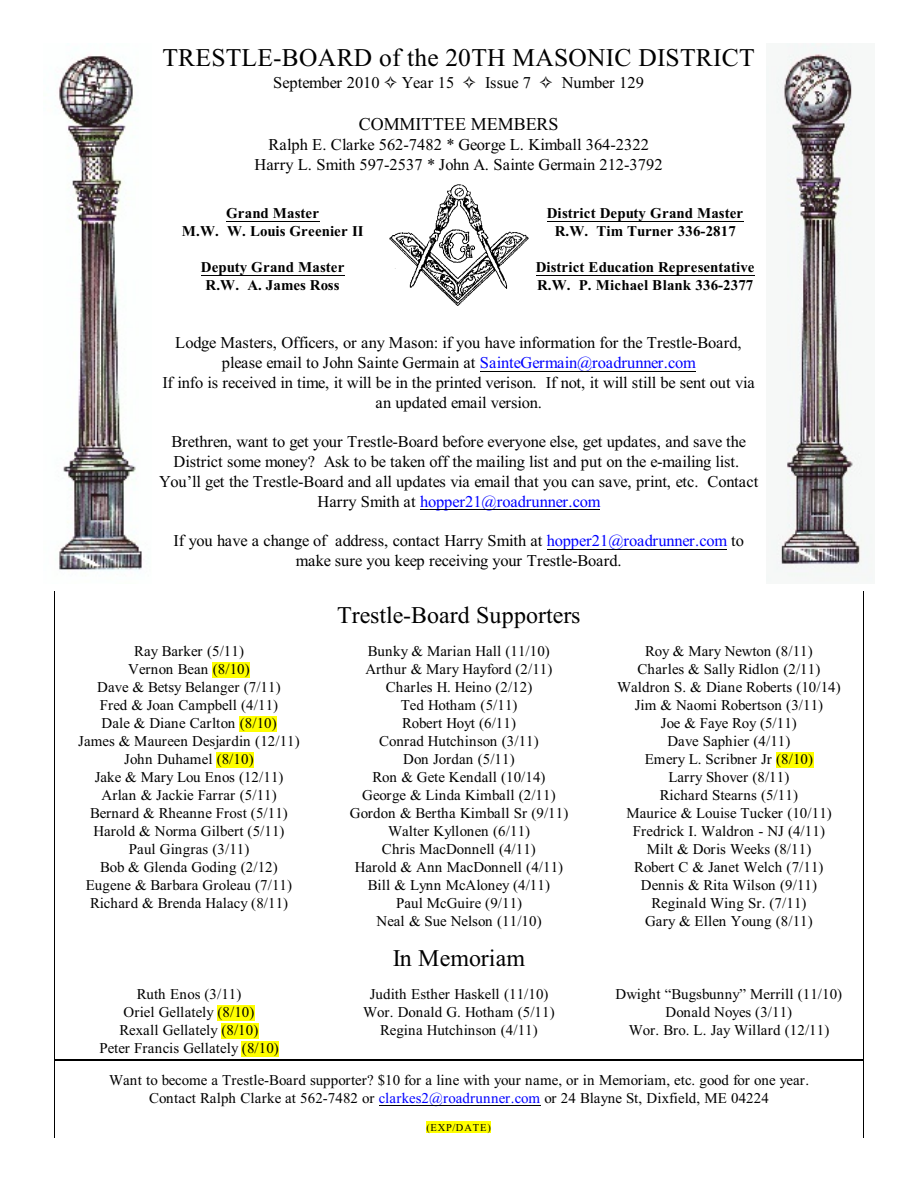
<style>
.page{position:relative;width:918px;height:1188px;background:#fff}
.page>*{position:absolute;margin:0;border:0;box-sizing:border-box;transform-origin:0 0}
.t1{font:25.5px "Times New Roman";letter-spacing:.015em;color:#000}
.t2{font:24px "Times New Roman";color:#000}
.t3{font:18px "Times New Roman";letter-spacing:-.005em;color:#000}
.t4{font:16.5px/19.8px "Times New Roman";letter-spacing:-.01em;color:#000;text-align:center}
.t5{font:15px/18px "Times New Roman";letter-spacing:.005em;color:#000;text-align:center}
.t6{font:700 15px/18px "Times New Roman";letter-spacing:.005em;color:#000;text-align:center}
.t7{font:10.5px "Times New Roman";letter-spacing:.085em;color:#000}
.s1{color:#00f}
</style>
<div class="page">
<hr style="left:54px;top:1060px;width:270px;height:1px;background:#000">
<hr style="left:324px;top:1060px;width:270px;height:1px;background:#000">
<hr style="left:594px;top:1060px;width:270px;height:1px;background:#000">
<hr style="left:480px;top:371px;width:216px;height:1px;background:#000">
<hr style="left:420px;top:509px;width:180px;height:1px;background:#000">
<hr style="left:547px;top:549px;width:180px;height:1px;background:#000">
<div style="left:213px;top:662px;width:37px;height:15px;background:#ff0"></div>
<div style="left:240px;top:716px;width:37px;height:15px;background:#ff0"></div>
<div style="left:217px;top:752px;width:37px;height:15px;background:#ff0"></div>
<div style="left:776px;top:752px;width:37px;height:15px;background:#ff0"></div>
<div style="left:217px;top:1005px;width:38px;height:15px;background:#ff0"></div>
<div style="left:221px;top:1023px;width:37px;height:15px;background:#ff0"></div>
<div style="left:242px;top:1041px;width:37px;height:15px;background:#ff0"></div>
<hr style="left:379px;top:1105px;width:161px;height:1px;background:#000">
<div style="left:427px;top:1121px;width:64px;height:12px;background:#ff0"></div>
<img style="left:59px;top:55px;width:83px;height:516px">
<img style="left:767px;top:43px;width:105px;height:538px">
<img style="left:389px;top:184px;width:140px;height:122px">
<hr style="left:226px;top:221px;width:93px;height:1px;background:#000">
<hr style="left:201px;top:275px;width:144px;height:1px;background:#000">
<hr style="left:547px;top:221px;width:196px;height:1px;background:#000">
<hr style="left:536px;top:275px;width:219px;height:1px;background:#000">
<h1 class="t1" style="left:162px;top:49px;width:594px">TRESTLE-BOARD of the 20TH MASONIC DISTRICT</h1>
<p class="t4" style="left:273px;top:74px;width:108px">September 2010</p>
<p class="t4" style="left:402px;top:74px;width:54px">Year 15</p>
<p class="t4" style="left:485px;top:74px;width:47px">Issue 7</p>
<p class="t4" style="left:562px;top:74px;width:84px">Number 129</p>
<p class="t3" style="left:359px;top:117px;width:201px">COMMITTEE MEMBERS</p>
<p class="t4" style="left:255px;top:136px;width:410px">Ralph E. Clarke 562-7482 * George L. Kimball 364-2322<br>Harry L. Smith 597-2537 * John A. Sainte Germain 212-3792</p>
<p class="t6" style="left:182px;top:206px;width:183px">Grand Master<br>M.W. W. Louis Greenier II</p>
<p class="t6" style="left:201px;top:260px;width:145px">Deputy Grand Master<br>R.W. A. James Ross</p>
<p class="t6" style="left:547px;top:206px;width:198px">District Deputy Grand Master<br>R.W. Tim Turner 336-2817</p>
<p class="t6" style="left:536px;top:260px;width:220px;text-align:left">District Education Representative<br>R.W. P. Michael Blank 336-2377</p>
<p class="t4" style="left:162px;top:334px;width:594px">Lodge Masters, Officers, or any Mason: if you have information for the Trestle-Board, please email to John Sainte Germain at <span class="s1">SainteGermain@roadrunner.com<br></span>If info is received in time, it will be in the printed verison. If not, it will still be sent out via an updated email version.</p>
<p class="t4" style="left:159px;top:433px;width:601px">Brethren, want to get your Trestle-Board before everyone else, get updates, and save the District some money? Ask to be taken off the mailing list and put on the e-mailing list.<br>You’ll get the Trestle-Board and all updates via email that you can save, print, etc. Contact Harry Smith at <span class="s1">hopper21@roadrunner.com</span></p>
<p class="t4" style="left:174px;top:532px;width:572px">If you have a change of address, contact Harry Smith at <span class="s1">hopper21@roadrunner.com</span> to make sure you keep receiving your Trestle-Board.</p>
<h2 class="t2" style="left:337px;top:606px;width:245px">Trestle-Board Supporters</h2>
<p class="t5" style="left:78px;top:644px;width:223px">Ray Barker (5/11)<br>Vernon Bean (8/10)<br>Dave &amp; Betsy Belanger (7/11)<br>Fred &amp; Joan Campbell (4/11)<br>Dale &amp; Diane Carlton (8/10)<br>James &amp; Maureen Desjardin (12/11)<br>John Duhamel (8/10)<br>Jake &amp; Mary Lou Enos (12/11)<br>Arlan &amp; Jackie Farrar (5/11)<br>Bernard &amp; Rheanne Frost (5/11)<br>Harold &amp; Norma Gilbert (5/11)<br>Paul Gingras (3/11)<br>Bob &amp; Glenda Goding (2/12)<br>Eugene &amp; Barbara Groleau (7/11)<br>Richard &amp; Brenda Halacy (8/11)</p>
<p class="t5" style="left:350px;top:644px;width:220px">Bunky &amp; Marian Hall (11/10)<br>Arthur &amp; Mary Hayford (2/11)<br>Charles H. Heino (2/12)<br>Ted Hotham (5/11)<br>Robert Hoyt (6/11)<br>Conrad Hutchinson (3/11)<br>Don Jordan (5/11)<br>Ron &amp; Gete Kendall (10/14)<br>George &amp; Linda Kimball (2/11)<br>Gordon &amp; Bertha Kimball Sr (9/11)<br>Walter Kyllonen (6/11)<br>Chris MacDonnell (4/11)<br>Harold &amp; Ann MacDonnell (4/11)<br>Bill &amp; Lynn McAloney (4/11)<br>Paul McGuire (9/11)<br>Neal &amp; Sue Nelson (11/10)</p>
<p class="t5" style="left:617px;top:644px;width:225px">Roy &amp; Mary Newton (8/11)<br>Charles &amp; Sally Ridlon (2/11)<br>Waldron S. &amp; Diane Roberts (10/14)<br>Jim &amp; Naomi Robertson (3/11)<br>Joe &amp; Faye Roy (5/11)<br>Dave Saphier (4/11)<br>Emery L. Scribner Jr (8/10)<br>Larry Shover (8/11)<br>Richard Stearns (5/11)<br>Maurice &amp; Louise Tucker (10/11)<br>Fredrick I. Waldron - NJ (4/11)<br>Milt &amp; Doris Weeks (8/11)<br>Robert C &amp; Janet Welch (7/11)<br>Dennis &amp; Rita Wilson (9/11)<br>Reginald Wing Sr. (7/11)<br>Gary &amp; Ellen Young (8/11)</p>
<h2 class="t2" style="left:393px;top:949px;width:134px">In Memoriam</h2>
<p class="t5" style="left:99px;top:987px;width:181px">Ruth Enos (3/11)<br>Oriel Gellately (8/10)<br>Rexall Gellately (8/10)<br>Peter Francis Gellately (8/10)</p>
<p class="t5" style="left:363px;top:987px;width:193px">Judith Esther Haskell (11/10)<br>Wor. Donald G. Hotham (5/11)<br>Regina Hutchinson (4/11)</p>
<p class="t5" style="left:616px;top:987px;width:228px">Dwight “Bugsbunny” Merrill (11/10)<br>Donald Noyes (3/11)<br>Wor. Bro. L. Jay Willard (12/11)</p>
<p class="t5" style="left:109px;top:1072px;width:702px">Want to become a Trestle-Board supporter? $10 for a line with your name, or in Memoriam, etc. good for one year.<br>Contact Ralph Clarke at 562-7482 or <span class="s1">clarkes2@roadrunner.com</span> or 24 Blayne St, Dixfield, ME 04224</p>
<p class="t7" style="left:427px;top:1123px;width:66px">(EXP/DATE)</p>
</div>
